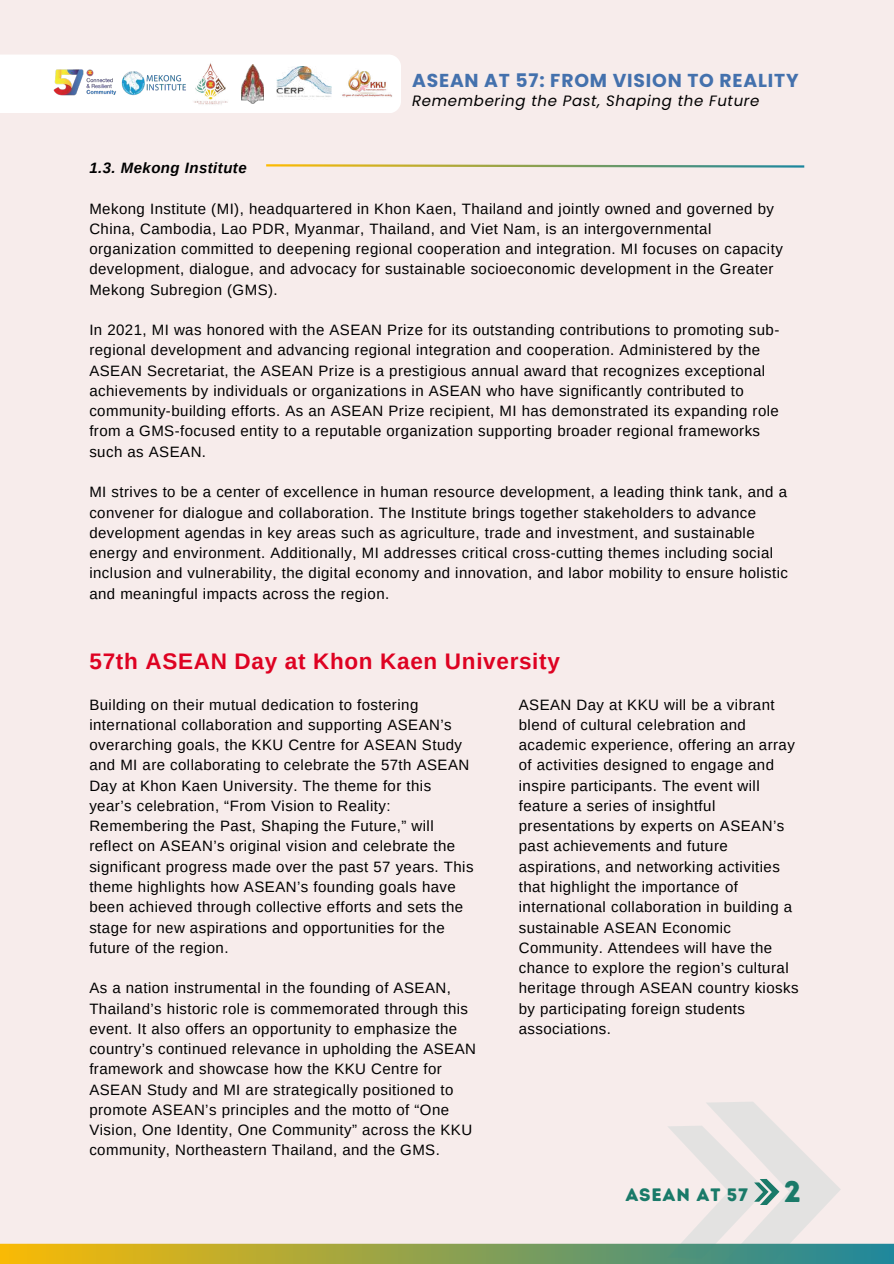
<style>
.page{position:relative;width:894px;height:1264px;background:#fff}
.page>*{position:absolute;margin:0;border:0;box-sizing:border-box;transform-origin:0 0}
.t1{font:700 22.5px "Arimo";letter-spacing:.03em;color:#de0222}
.t2{font:700 18.75px "Poppins";letter-spacing:.045em;color:#4471ad}
.t3{font:18px "Intro Rust Base";letter-spacing:.045em;color:#1a7a69}
.t4{font:15px/20.2px "Arimo";letter-spacing:.03em;color:#000}
.t5{font:italic 15px "Poppins";letter-spacing:.045em;color:#000}
.t6{font:italic 700 15px "Arimo";letter-spacing:.03em;color:#000}
.s1{font-size:30px}
</style>
<div class="page">
<div style="left:0;top:0;width:893px;height:1263px;background:#f7eceb"></div>
<div style="left:0;top:55px;width:401px;height:58px;background:#fff"></div>
<svg style="left:266px;top:164px;width:539px;height:4px"></svg>
<svg style="left:0;top:1243px;width:893px;height:20px;background:#a1a749"></svg>
<svg style="left:667px;top:1102px;width:173px;height:161px"></svg>
<img style="left:51px;top:59px;width:69px;height:48px">
<img style="left:193px;top:62px;width:35px;height:45px">
<img style="left:241px;top:65px;width:22px;height:39px">
<img style="left:120px;top:71px;width:69px;height:24px">
<img style="left:340px;top:69px;width:52px;height:31px">
<img style="left:276px;top:66px;width:55px;height:34px">
<p class="t2" style="left:412px;top:67px;width:388px">ASEAN AT 57: FROM VISION TO REALITY</p>
<p class="t5" style="left:412px;top:90px;width:349px">Remembering the Past, Shaping the Future</p>
<p class="t6" style="left:89px;top:159px;width:159px">1.3. Mekong Institute</p>
<p class="t4" style="left:89px;top:198px;width:694px">Mekong Institute (MI), headquartered in Khon Kaen, Thailand and jointly owned and governed by China, Cambodia, Lao PDR, Myanmar, Thailand, and Viet Nam, is an intergovernmental organization committed to deepening regional cooperation and integration. MI focuses on capacity development, dialogue, and advocacy for sustainable socioeconomic development in the Greater Mekong Subregion (GMS).</p>
<p class="t4" style="left:89px;top:320px;width:691px">In 2021, MI was honored with the ASEAN Prize for its outstanding contributions to promoting sub&shy;regional development and advancing regional integration and cooperation. Administered by the ASEAN Secretariat, the ASEAN Prize is a prestigious annual award that recognizes exceptional achievements by individuals or organizations in ASEAN who have significantly contributed to community-building efforts. As an ASEAN Prize recipient, MI has demonstrated its expanding role from a GMS-focused entity to a reputable organization supporting broader regional frameworks such as ASEAN.</p>
<p class="t4" style="left:89px;top:482px;width:700px">MI strives to be a center of excellence in human resource development, a leading think tank, and a convener for dialogue and collaboration. The Institute brings together stakeholders to advance development agendas in key areas such as agriculture, trade and investment, and sustainable energy and environment. Additionally, MI addresses critical cross-cutting themes including social inclusion and vulnerability, the digital economy and innovation, and labor mobility to ensure holistic and meaningful impacts across the region.</p>
<h1 class="t1" style="left:89px;top:648px;width:472px">57th ASEAN Day at Khon Kaen University</h1>
<p class="t4" style="left:89px;top:694px;width:385px">Building on their mutual dedication to fostering international collaboration and supporting ASEAN’s overarching goals, the KKU Centre for ASEAN Study and MI are collaborating to celebrate the 57th ASEAN Day at Khon Kaen University. The theme for this year’s celebration, “From Vision to Reality:<br>Remembering the Past, Shaping the Future,” will reflect on ASEAN’s original vision and celebrate the significant progress made over the past 57 years. This theme highlights how ASEAN’s founding goals have been achieved through collective efforts and sets the stage for new aspirations and opportunities for the future of the region.</p>
<p class="t4" style="left:89px;top:977px;width:388px">As a nation instrumental in the founding of ASEAN, Thailand’s historic role is commemorated through this event. It also offers an opportunity to emphasize the country’s continued relevance in upholding the ASEAN framework and showcase how the KKU Centre for ASEAN Study and MI are strategically positioned to promote ASEAN’s principles and the motto of “One Vision, One Identity, One Community” across the KKU community, Northeastern Thailand, and the GMS.</p>
<p class="t4" style="left:518px;top:694px;width:281px">ASEAN Day at KKU will be a vibrant blend of cultural celebration and academic experience, offering an array of activities designed to engage and inspire participants. The event will feature a series of insightful presentations by experts on ASEAN’s past achievements and future aspirations, and networking activities that highlight the importance of international collaboration in building a sustainable ASEAN Economic Community. Attendees will have the chance to explore the region’s cultural heritage through ASEAN country kiosks by participating foreign students associations.</p>
<p class="t3" style="left:625px;top:1183px;width:177px">ASEAN AT 57 <span class="s1">2</span></p>
</div>
